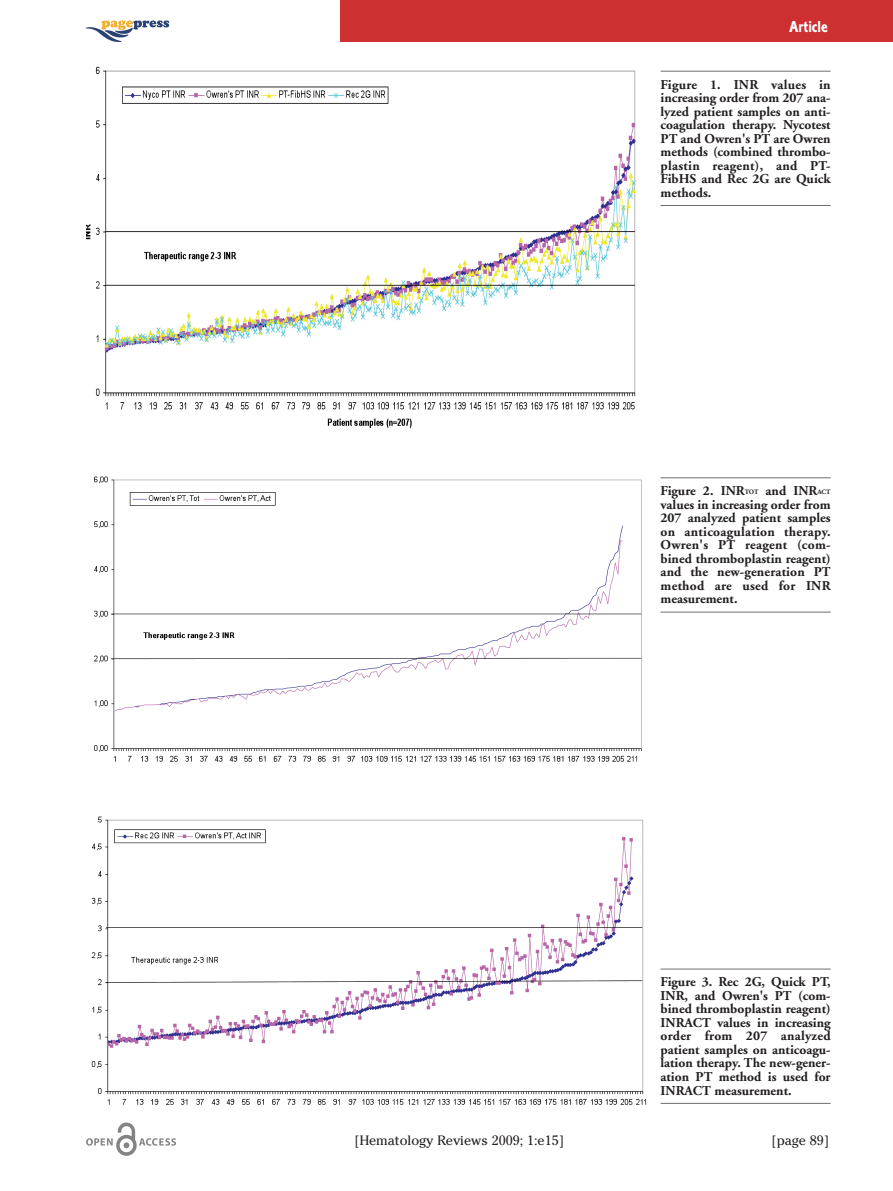
<style>
.page{position:relative;width:893px;height:1191px;background:#fff}
.page>*{position:absolute;margin:0;border:0;box-sizing:border-box;transform-origin:0 0}
.t1{font:16.5px "Corinthian Bold Condensed Plain";color:#fff}
.t2{font:700 13.5px/13.5px "Adobe Garamond";color:#231f20;text-align:justify}
.t3{font:13.5px "Cheltenham";color:#231f20}
.s1{font-size:6.75px}
</style>
<div class="page">
<div style="left:340px;top:0;width:553px;height:42px;background:#ce3031"></div>
<img style="left:86px;top:1123px;width:90px;height:33px">
<img style="left:85px;top:20px;width:85px;height:22px">
<img style="left:86px;top:66px;width:550px;height:363px">
<hr style="left:661px;top:71px;width:170px;height:1px;background:#6c6d70">
<hr style="left:661px;top:205px;width:170px;height:1px;background:#6c6d70">
<img style="left:94px;top:476px;width:548px;height:286px">
<hr style="left:661px;top:477px;width:170px;height:1px;background:#6c6d70">
<hr style="left:661px;top:612px;width:170px;height:1px;background:#6c6d70">
<img style="left:91px;top:816px;width:556px;height:289px">
<hr style="left:661px;top:968px;width:170px;height:1px;background:#6c6d70">
<hr style="left:661px;top:1103px;width:170px;height:1px;background:#6c6d70">
<p class="t1" style="left:789px;top:21px;width:40px">Article</p>
<p class="t2" style="left:661px;top:79px;width:172px">Figure 1. INR values in increasing order from 207 ana&shy;lyzed patient samples on anti&shy;coagulation therapy. Nycotest PT and Owren's PT are Owren methods (combined thrombo&shy;plastin reagent), and PT-FibHS and Rec 2G are Quick methods.</p>
<p class="t2" style="left:661px;top:485px;width:172px">Figure 2. INR<span class="s1">TOT</span> and INR<span class="s1">ACT </span>values in increasing order from 207 analyzed patient samples on anticoagulation therapy.<br>Owren's PT reagent (com&shy;bined thromboplastin reagent) and the new-generation PT method are used for INR measurement.</p>
<p class="t2" style="left:661px;top:976px;width:172px">Figure 3. Rec 2G, Quick PT, INR, and Owren's PT (com&shy;bined thromboplastin reagent)<br>INRACT values in increasing order from 207 analyzed patient samples on anticoagu&shy;lation therapy. The new-gener&shy;ation PT method is used for INRACT measurement.</p>
<p class="t3" style="left:354px;top:1132px;width:211px">[Hematology Reviews 2009; 1:e15]</p>
<p class="t3" style="left:771px;top:1132px;width:59px">[page 89]</p>
</div>
